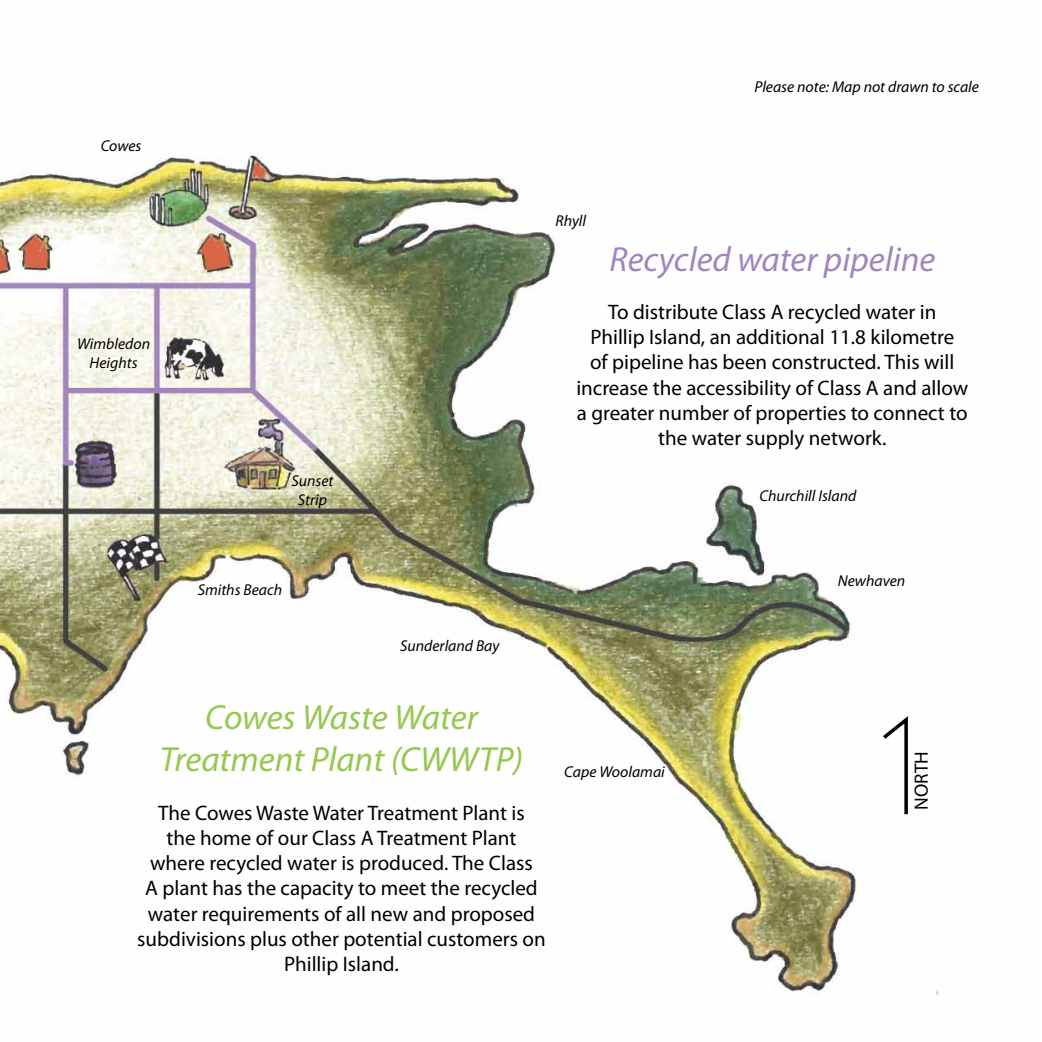
<style>
.page{position:relative;width:1042px;height:1042px;background:#fff}
.page>*{position:absolute;margin:0;border:0;box-sizing:border-box;transform-origin:0 0}
.t1{font:italic 35px/42px "Myriad Pro";color:#94c84e;text-align:center}
.t2{font:italic 35px "Myriad Pro";color:#a186be}
.t3{font:21px/25.2px "Myriad Pro";color:#000;text-align:center}
.t4{font:19.25px "Myriad Pro";color:#000}
.t5{font:italic 15.75px/18.9px "Myriad Pro";color:#000;text-align:center}
</style>
<div class="page">
<img style="left:0;top:155px;width:939px;height:840px">
<svg style="left:879px;top:712px;width:30px;height:105px"></svg>
<p class="t5" style="left:101px;top:136px;width:42px">Cowes</p>
<p class="t5" style="left:77px;top:334px;width:75px">Wimbledon<br>Heights</p>
<p class="t5" style="left:291px;top:471px;width:43px">Sunset<br>Strip</p>
<p class="t5" style="left:555px;top:211px;width:32px">Rhyll</p>
<p class="t5" style="left:754px;top:77px;width:226px">Please note: Map not drawn to scale</p>
<h1 class="t2" style="left:609px;top:237px;width:327px">Recycled water pipeline</h1>
<p class="t3" style="left:576px;top:299px;width:393px">To distribute Class A recycled water in<br>Phillip Island, an additional 11.8 kilometre<br>of pipeline has been constructed. This will increase the accessibility of Class A and allow a greater number of properties to connect to the water supply network.</p>
<p class="t5" style="left:759px;top:486px;width:99px">Churchill Island</p>
<p class="t5" style="left:198px;top:580px;width:86px">Smiths Beach</p>
<p class="t5" style="left:400px;top:636px;width:101px">Sunderland Bay</p>
<h1 class="t1" style="left:160px;top:696px;width:365px">Cowes Waste Water<br>Treatment Plant (CWWTP)</h1>
<p class="t3" style="left:137px;top:800px;width:410px">The Cowes Waste Water Treatment Plant is<br>the home of our Class A Treatment Plant where recycled water is produced. The Class<br>A plant has the capacity to meet the recycled water requirements of all new and proposed subdivisions plus other potential customers on Phillip Island.</p>
<p class="t5" style="left:564px;top:762px;width:102px">Cape Woolamai</p>
<p class="t5" style="left:838px;top:571px;width:69px">Newhaven</p>
<p class="t4" style="left:909px;top:809px;width:60px;rotate:-90deg">NORTH</p>
</div>
